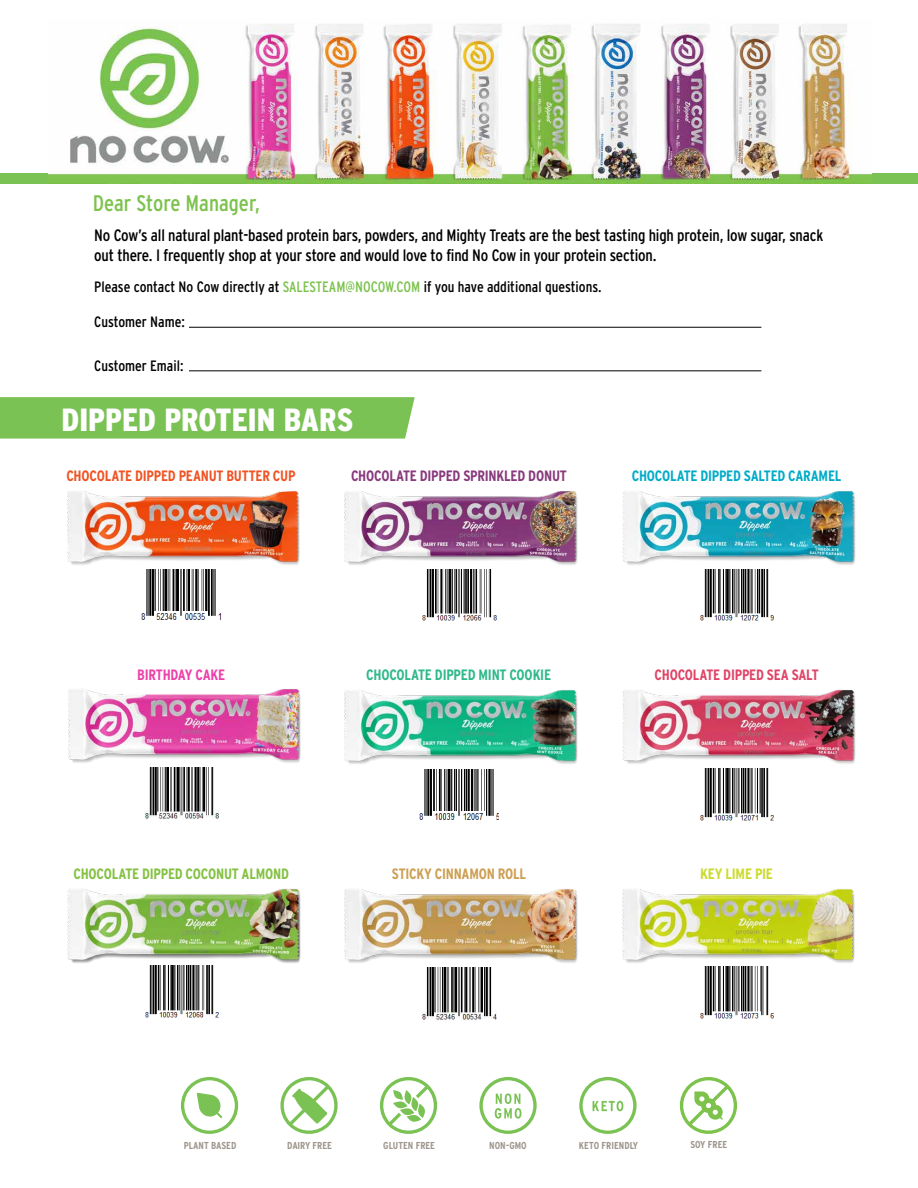
<style>
.page{position:relative;width:918px;height:1188px;background:#fff}
.page>*{position:absolute;margin:0;border:0;box-sizing:border-box;transform-origin:0 0}
.t1{font:900 32.1px "Interstate Condensed";color:#fff}
.t2{font:22.5px "Interstate Condensed";color:#7cc24d}
.t3{font:16.5px/19.8px "Interstate Condensed";letter-spacing:-.01em;color:#000}
.t4{font:15px "Interstate Condensed";color:#000}
.t5{font:700 15px "Interstate Condensed";letter-spacing:-.015em;color:#f05323}
.t6{font:700 15px "Interstate Condensed";letter-spacing:-.015em;color:#88397c}
.t7{font:700 15px "Interstate Condensed";letter-spacing:-.015em;color:#00abc8}
.t8{font:700 15px "Interstate Condensed";letter-spacing:-.015em;color:#83c141}
.t9{font:700 15px "Interstate Condensed";letter-spacing:-.015em;color:#2fb88a}
.t10{font:700 15px "Interstate Condensed";letter-spacing:-.015em;color:#e04365}
.t11{font:700 15px "Interstate Condensed";letter-spacing:-.015em;color:#cc9f53}
.t12{font:700 15px "Interstate Condensed";letter-spacing:-.015em;color:#ed40a9}
.t13{font:700 15px "Interstate Condensed";letter-spacing:-.015em;color:#cbdb2a}
.t14{font:700 10.05px "Interstate Condensed";color:#9e958c}
.s1{color:#7cc24d}
</style>
<div class="page">
<div style="left:0;top:174px;width:918px;height:10px;background:#7bc255"></div>
<img style="left:48px;top:24px;width:824px;height:160px">
<hr style="left:189px;top:327px;width:572px;height:1px;background:#000">
<hr style="left:189px;top:370px;width:572px;height:1px;background:#000">
<div style="left:0;top:397px;width:415px;height:42px;background:#7bc255"></div>
<img style="left:142px;top:569px;width:79px;height:51px">
<img style="left:67px;top:491px;width:233px;height:74px">
<img style="left:344px;top:491px;width:234px;height:74px">
<img style="left:422px;top:569px;width:74px;height:52px">
<img style="left:622px;top:491px;width:234px;height:74px">
<img style="left:700px;top:569px;width:74px;height:52px">
<img style="left:68px;top:689px;width:233px;height:74px">
<img style="left:144px;top:767px;width:74px;height:52px">
<img style="left:344px;top:690px;width:234px;height:74px">
<img style="left:419px;top:769px;width:80px;height:51px">
<img style="left:622px;top:690px;width:234px;height:74px">
<img style="left:700px;top:769px;width:74px;height:52px">
<img style="left:67px;top:888px;width:234px;height:78px">
<img style="left:145px;top:966px;width:73px;height:52px">
<img style="left:344px;top:889px;width:234px;height:74px">
<img style="left:422px;top:968px;width:74px;height:52px">
<img style="left:622px;top:889px;width:233px;height:78px">
<img style="left:700px;top:967px;width:74px;height:52px">
<svg style="left:280px;top:1077px;width:58px;height:57px"></svg>
<svg style="left:679px;top:1077px;width:58px;height:57px"></svg>
<svg style="left:380px;top:1077px;width:58px;height:57px"></svg>
<svg style="left:479px;top:1077px;width:58px;height:57px"></svg>
<svg style="left:181px;top:1077px;width:57px;height:57px"></svg>
<svg style="left:579px;top:1077px;width:58px;height:57px"></svg>
<h2 class="t2" style="left:93px;top:191px;width:169px">Dear Store Manager,</h2>
<p class="t3" style="left:94px;top:226px;width:731px">No Cow’s all natural plant-based protein bars, powders, and Mighty Treats are the best tasting high protein, low sugar, snack out there. I frequently shop at your store and would love to find No Cow in your protein section.</p>
<p class="t4" style="left:94px;top:278px;width:509px">Please contact No Cow directly at <span class="s1">SALESTEAM@NOCOW.COM</span> if you have additional questions.</p>
<p class="t4" style="left:94px;top:313px;width:92px">Customer Name:</p>
<p class="t4" style="left:94px;top:357px;width:91px">Customer Email:</p>
<h1 class="t1" style="left:62px;top:402px;width:293px">DIPPED PROTEIN BARS</h1>
<p class="t5" style="left:66px;top:467px;width:231px">CHOCOLATE DIPPED PEANUT BUTTER CUP</p>
<p class="t6" style="left:351px;top:467px;width:217px">CHOCOLATE DIPPED SPRINKLED DONUT</p>
<p class="t7" style="left:632px;top:467px;width:211px">CHOCOLATE DIPPED SALTED CARAMEL</p>
<p class="t12" style="left:137px;top:667px;width:90px">BIRTHDAY CAKE</p>
<p class="t9" style="left:366px;top:666px;width:186px">CHOCOLATE DIPPED MINT COOKIE</p>
<p class="t10" style="left:655px;top:666px;width:166px">CHOCOLATE DIPPED SEA SALT</p>
<p class="t8" style="left:73px;top:866px;width:217px">CHOCOLATE DIPPED COCONUT ALMOND</p>
<p class="t11" style="left:392px;top:866px;width:136px">STICKY CINNAMON ROLL</p>
<p class="t13" style="left:700px;top:866px;width:74px">KEY LIME PIE</p>
<p class="t14" style="left:184px;top:1140px;width:54px">PLANT BASED</p>
<p class="t14" style="left:287px;top:1140px;width:46px">DAIRY FREE</p>
<p class="t14" style="left:383px;top:1140px;width:53px">GLUTEN FREE</p>
<p class="t14" style="left:489px;top:1140px;width:39px">NON-GMO</p>
<p class="t14" style="left:579px;top:1140px;width:61px">KETO FRIENDLY</p>
<p class="t14" style="left:690px;top:1139px;width:39px">SOY FREE</p>
</div>
